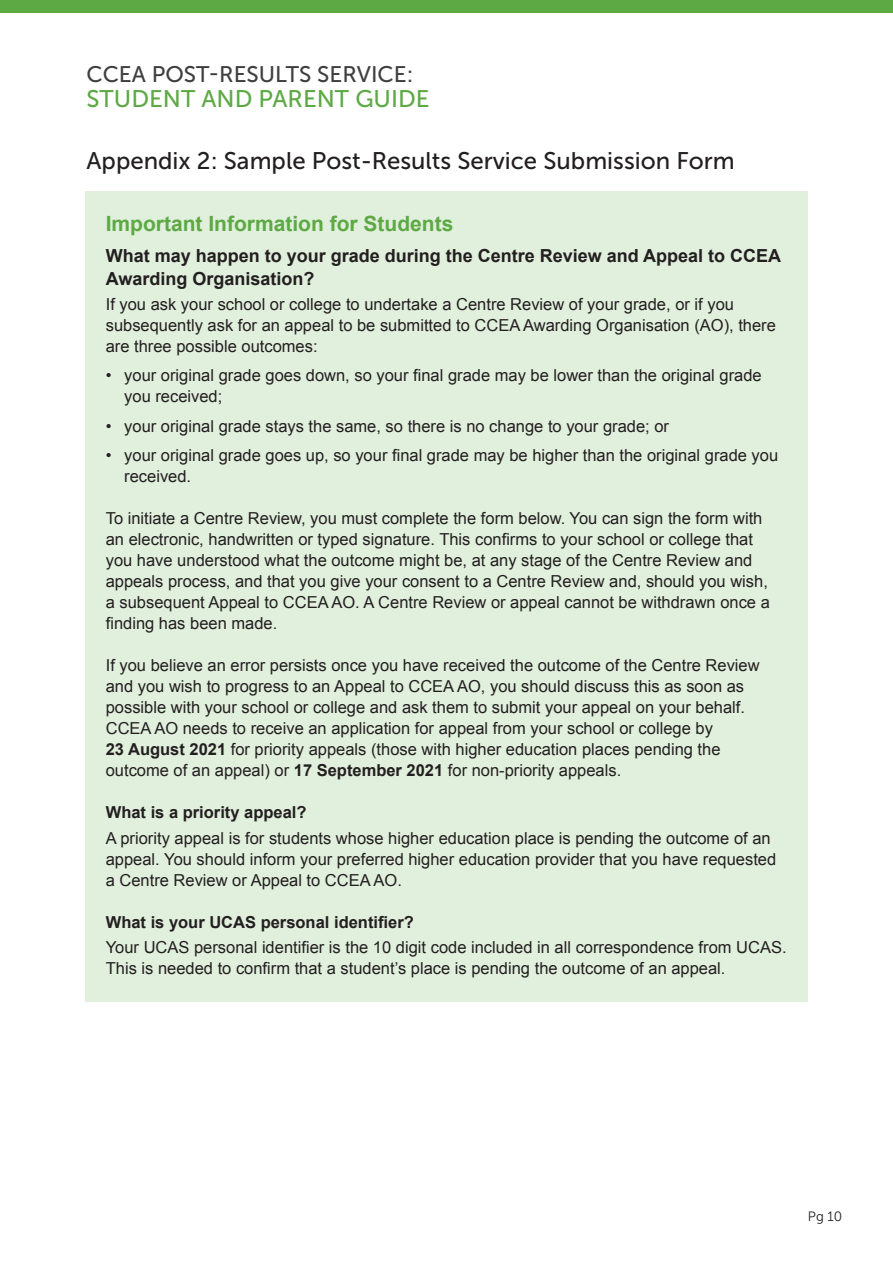
<style>
.page{position:relative;width:893px;height:1263px;background:#fff}
.page>*{position:absolute;margin:0;border:0;box-sizing:border-box;transform-origin:0 0}
.t1{font:24px "Museo Sans 500";color:#231f20}
.t2{font:24px "Museo Sans 500";color:#5da944}
.t3{font:22.5px "Museo Sans 500";color:#3e3e3f}
.t4{font:700 21px "Arial";color:#5da944}
.t5{font:700 18px/22.5px "Arial";color:#231f20}
.t6{font:16.5px/21px "Arial";color:#231f20}
.t7{font:700 16.5px "Arial";color:#231f20}
.t8{font:13.5px "Museo Sans 300";color:#231f20}
.s1{font-weight:700}
</style>
<div class="page">
<div style="left:0;top:0;width:893px;height:13px;background:#5da944"></div>
<div style="left:85px;top:191px;width:723px;height:810px;background:#e1efdd"></div>
<p class="t3" style="left:87px;top:62px;width:328px">CCEA POST-RESULTS SERVICE:</p>
<p class="t2" style="left:87px;top:86px;width:345px">STUDENT AND PARENT GUIDE</p>
<p class="t1" style="left:87px;top:148px;width:650px">Appendix 2: Sample Post-Results Service Submission Form</p>
<p class="t4" style="left:106px;top:210px;width:349px">Important Information for Students</p>
<p class="t5" style="left:106px;top:245px;width:677px">What may happen to your grade during the Centre Review and Appeal to CCEA<br>Awarding Organisation?</p>
<p class="t6" style="left:106px;top:294px;width:672px">If you ask your school or college to undertake a Centre Review of your grade, or if you subsequently ask for an appeal to be submitted to CCEA Awarding Organisation (AO), there are three possible outcomes:</p>
<p class="t6" style="left:124px;top:365px;width:639px;text-indent:-18px">• your original grade goes down, so your final grade may be lower than the original grade you received;</p>
<p class="t6" style="left:106px;top:416px;width:565px">• your original grade stays the same, so there is no change to your grade; or</p>
<p class="t6" style="left:124px;top:445px;width:655px;text-indent:-18px">• your original grade goes up, so your final grade may be higher than the original grade you received.</p>
<p class="t6" style="left:106px;top:508px;width:666px">To initiate a Centre Review, you must complete the form below. You can sign the form with an electronic, handwritten or typed signature. This confirms to your school or college that you have understood what the outcome might be, at any stage of the Centre Review and appeals process, and that you give your consent to a Centre Review and, should you wish, a subsequent Appeal to CCEA AO. A Centre Review or appeal cannot be withdrawn once a finding has been made.</p>
<p class="t6" style="left:106px;top:655px;width:655px">If you believe an error persists once you have received the outcome of the Centre Review and you wish to progress to an Appeal to CCEA AO, you should discuss this as soon as possible with your school or college and ask them to submit your appeal on your behalf.<br>CCEA AO needs to receive an application for appeal from your school or college by</p>
<p class="t6" style="left:106px;top:739px;width:616px"><span class="s1">23 August 2021</span> for priority appeals (those with higher education places pending the outcome of an appeal) or <span class="s1">17 September 2021</span> for non-priority appeals.</p>
<p class="t7" style="left:106px;top:802px;width:202px">What is a priority appeal?</p>
<p class="t6" style="left:106px;top:827px;width:672px">A priority appeal is for students whose higher education place is pending the outcome of an appeal. You should inform your preferred higher education provider that you have requested a Centre Review or Appeal to CCEA AO.</p>
<p class="t7" style="left:106px;top:911px;width:310px">What is your UCAS personal identifier?</p>
<p class="t6" style="left:106px;top:937px;width:682px">Your UCAS personal identifier is the 10 digit code included in all correspondence from UCAS.<br>This is needed to confirm that a student’s place is pending the outcome of an appeal.</p>
<p class="t8" style="left:808px;top:1209px;width:36px">Pg 10</p>
</div>
